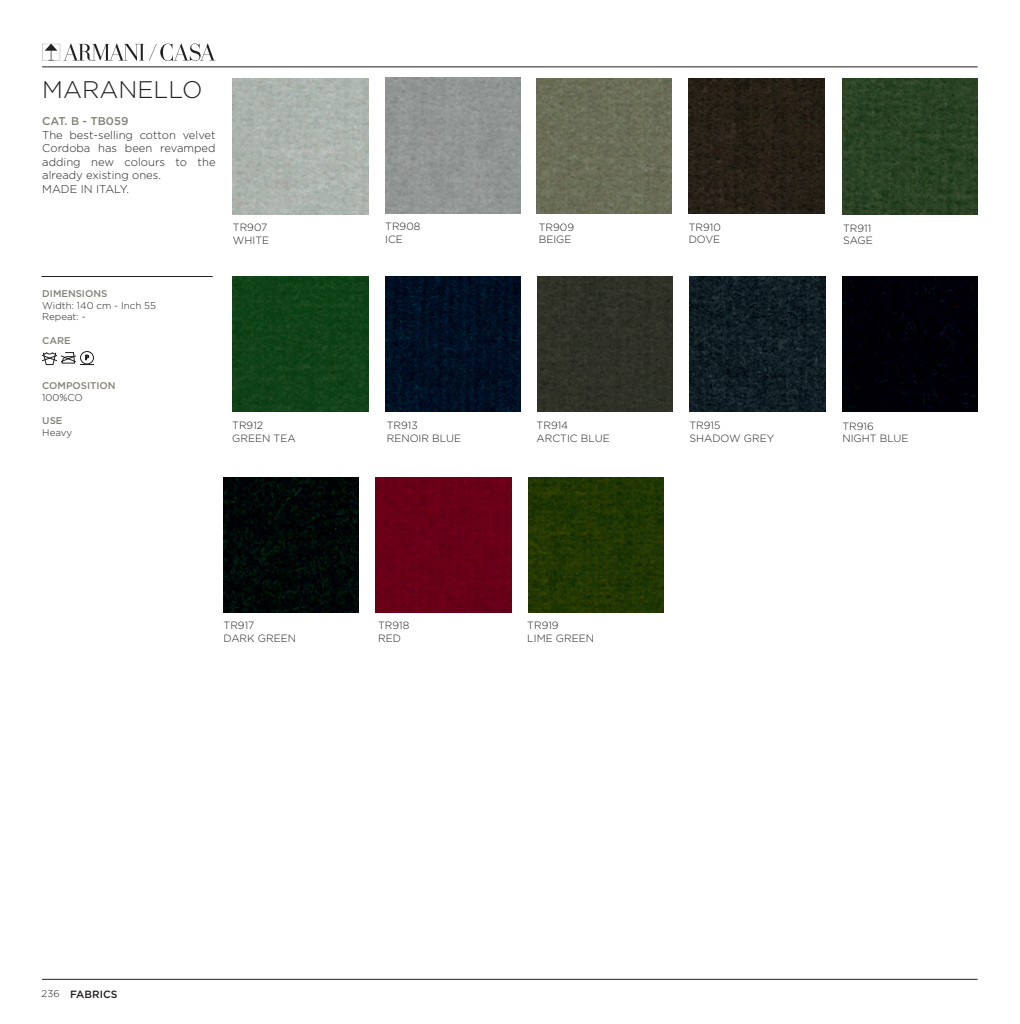
<style>
.page{position:relative;width:1020px;height:1024px;background:#fff}
.page>*{position:absolute;margin:0;border:0;box-sizing:border-box;transform-origin:0 0}
.t1{font:300 24px "Gotham";color:#231f20}
.t2{font:300 11.25px/13.5px "Gotham";color:#231f20;text-align:justify}
.t3{font:500 11.25px "Gotham";color:#838176}
.t4{font:300 10.5px "Gotham";color:#231f20}
.t5{font:500 10.5px "Gotham";color:#231f20}
.t6{font:300 9.75px "Gotham";color:#231f20}
.t7{font:500 9.75px "Gotham";color:#838176}
.s1{font-weight:300;font-size:9.75px}
</style>
<div class="page">
<hr style="left:42px;top:978px;width:936px;height:1px;background:#231f20">
<svg style="left:42px;top:43px;width:174px;height:18px"></svg>
<hr style="left:42px;top:66px;width:936px;height:1px;background:#231f20">
<hr style="left:42px;top:276px;width:171px;height:1px;background:#231f20">
<div style="left:80px;top:351px;width:14px;height:13px;border:1px solid #231f20;border-radius:50%"></div>
<svg style="left:42px;top:352px;width:52px;height:13px"></svg>
<img style="left:233px;top:79px;width:135px;height:135px">
<img style="left:536px;top:78px;width:136px;height:135px">
<img style="left:689px;top:78px;width:135px;height:135px">
<img style="left:385px;top:78px;width:135px;height:135px">
<img style="left:842px;top:79px;width:136px;height:135px">
<img style="left:233px;top:277px;width:135px;height:135px">
<img style="left:385px;top:277px;width:135px;height:135px">
<div style="left:537px;top:277px;width:136px;height:135px;background:#2f3127"></div>
<img style="left:690px;top:277px;width:135px;height:135px">
<img style="left:842px;top:277px;width:136px;height:135px">
<img style="left:223px;top:477px;width:136px;height:135px">
<img style="left:376px;top:477px;width:135px;height:135px">
<img style="left:528px;top:477px;width:135px;height:135px">
<p class="t1" style="left:42px;top:75px;width:162px">MARANELLO</p>
<p class="t3" style="left:42px;top:114px;width:88px">CAT. B - TB059</p>
<p class="t2" style="left:42px;top:128px;width:175px">The best-selling cotton velvet Cordoba has been revamped adding new colours to the already existing ones.</p>
<p class="t2" style="left:42px;top:182px;width:88px">MADE IN ITALY.</p>
<p class="t4" style="left:233px;top:221px;width:36px">TR907</p>
<p class="t4" style="left:233px;top:234px;width:38px">WHITE</p>
<p class="t7" style="left:42px;top:287px;width:66px">DIMENSIONS</p>
<p class="t6" style="left:42px;top:299px;width:115px">Width: 140 cm - Inch 55</p>
<p class="t6" style="left:42px;top:311px;width:45px">Repeat: -</p>
<p class="t7" style="left:42px;top:334px;width:30px">CARE</p>
<p class="t7" style="left:42px;top:379px;width:75px">COMPOSITION</p>
<p class="t6" style="left:42px;top:391px;width:42px">100%CO</p>
<p class="t7" style="left:42px;top:414px;width:22px">USE</p>
<p class="t6" style="left:42px;top:426px;width:31px">Heavy</p>
<p class="t4" style="left:232px;top:419px;width:32px">TR912</p>
<p class="t4" style="left:232px;top:431px;width:65px">GREEN TEA</p>
<p class="t4" style="left:224px;top:619px;width:32px">TR917</p>
<p class="t4" style="left:224px;top:631px;width:74px">DARK GREEN</p>
<p class="t4" style="left:385px;top:220px;width:37px">TR908</p>
<p class="t4" style="left:385px;top:232px;width:19px">ICE</p>
<p class="t4" style="left:539px;top:220px;width:37px">TR909</p>
<p class="t4" style="left:539px;top:233px;width:34px">BEIGE</p>
<p class="t4" style="left:689px;top:220px;width:34px">TR910</p>
<p class="t4" style="left:689px;top:233px;width:33px">DOVE</p>
<p class="t4" style="left:843px;top:221px;width:30px">TR911</p>
<p class="t4" style="left:843px;top:234px;width:31px">SAGE</p>
<p class="t4" style="left:387px;top:419px;width:33px">TR913</p>
<p class="t4" style="left:387px;top:432px;width:76px">RENOIR BLUE</p>
<p class="t4" style="left:537px;top:419px;width:33px">TR914</p>
<p class="t4" style="left:537px;top:432px;width:75px">ARCTIC BLUE</p>
<p class="t4" style="left:689px;top:418px;width:33px">TR915</p>
<p class="t4" style="left:689px;top:431px;width:86px">SHADOW GREY</p>
<p class="t4" style="left:842px;top:419px;width:33px">TR916</p>
<p class="t4" style="left:842px;top:432px;width:68px">NIGHT BLUE</p>
<p class="t4" style="left:378px;top:619px;width:33px">TR918</p>
<p class="t4" style="left:378px;top:631px;width:24px">RED</p>
<p class="t4" style="left:527px;top:619px;width:33px">TR919</p>
<p class="t4" style="left:527px;top:631px;width:68px">LIME GREEN</p>
<p class="t5" style="left:42px;top:987px;width:77px"><span class="s1">236</span> FABRICS</p>
</div>
